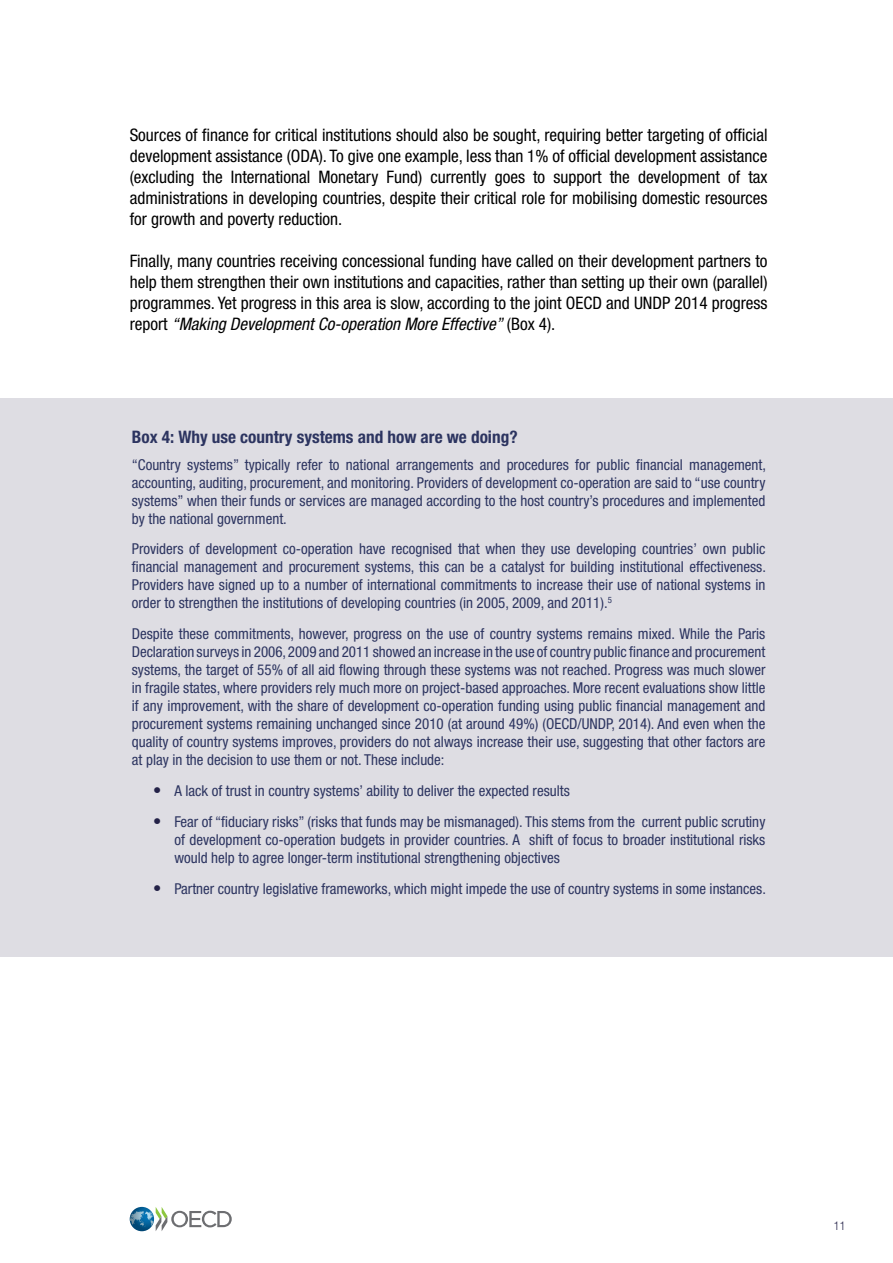
<style>
.page{position:relative;width:893px;height:1263px;background:#fff}
.page>*{position:absolute;margin:0;border:0;box-sizing:border-box;transform-origin:0 0}
.t1{font:condensed 17.25px/21.1px "Helvetica Neue LT Std";color:#000;text-align:justify}
.t2{font:700 condensed 17.25px "Helvetica Neue LT Std";color:#2c3460}
.t3{font:condensed 15px/18px "Helvetica Neue LT Std";color:#2c3460;text-align:justify}
.t4{font:300 condensed 12px "Helvetica Neue LT Std";color:#242248}
.s1{font-style:italic}
.s2{font-size:16.5px;color:#242248}
</style>
<div class="page">
<svg style="left:130px;top:1207px;width:24px;height:24px"></svg>
<svg style="left:156px;top:1207px;width:76px;height:24px"></svg>
<div style="left:0;top:398px;width:893px;height:559px;background:#dedde3"></div>
<p class="t1" style="left:130px;top:124px;width:639px">Sources of finance for critical institutions should also be sought, requiring better targeting of official development assistance (ODA). To give one example, less than 1% of official development assistance (excluding the International Monetary Fund) currently goes to support the development of tax administrations in developing countries, despite their critical role for mobilising domestic resources for growth and poverty reduction.</p>
<p class="t1" style="left:130px;top:250px;width:639px">Finally, many countries receiving concessional funding have called on their development partners to help them strengthen their own institutions and capacities, rather than setting up their own (parallel) programmes. Yet progress in this area is slow, according to the joint OECD and UNDP 2014 progress report <span class="s1">“Making Development Co-operation More Effective”</span> (Box 4).</p>
<p class="t2" style="left:132px;top:427px;width:387px">Box 4: Why use country systems and how are we doing?</p>
<p class="t3" style="left:132px;top:455px;width:636px">“Country systems” typically refer to national arrangements and procedures for public financial management, accounting, auditing, procurement, and monitoring. Providers of development co-operation are said to “use country systems” when their funds or services are managed according to the host country’s procedures and implemented by the national government.</p>
<p class="t3" style="left:132px;top:540px;width:636px">Providers of development co-operation have recognised that when they use developing countries’ own public financial management and procurement systems, this can be a catalyst for building institutional effectiveness.<br>Providers have signed up to a number of international commitments to increase their use of national systems in order to strengthen the institutions of developing countries (in 2005, 2009, and 2011).<sup>5</sup></p>
<p class="t3" style="left:132px;top:625px;width:635px">Despite these commitments, however, progress on the use of country systems remains mixed. While the Paris Declaration surveys in 2006, 2009 and 2011 showed an increase in the use of country public finance and procurement systems, the target of 55% of all aid flowing through these systems was not reached. Progress was much slower in fragile states, where providers rely much more on project-based approaches. More recent evaluations show little if any improvement, with the share of development co-operation funding using public financial management and procurement systems remaining unchanged since 2010 (at around 49%) (OECD/UNDP, 2014). And even when the quality of country systems improves, providers do not always increase their use, suggesting that other factors are at play in the decision to use them or not. These include:</p>
<p class="t3" style="left:153px;top:781px;width:418px"><span class="s2">•</span> A lack of trust in country systems’ ability to deliver the expected results</p>
<p class="t3" style="left:174px;top:812px;width:593px;text-indent:-21px"><span class="s2">•</span> Fear of “fiduciary risks” (risks that funds may be mismanaged). This stems from the current public scrutiny of development co-operation budgets in provider countries. A shift of focus to broader institutional risks would help to agree longer-term institutional strengthening objectives</p>
<p class="t3" style="left:153px;top:879px;width:614px"><span class="s2">•</span> Partner country legislative frameworks, which might impede the use of country systems in some instances.</p>
<p class="t4" style="left:834px;top:1219px;width:13px">11</p>
</div>
